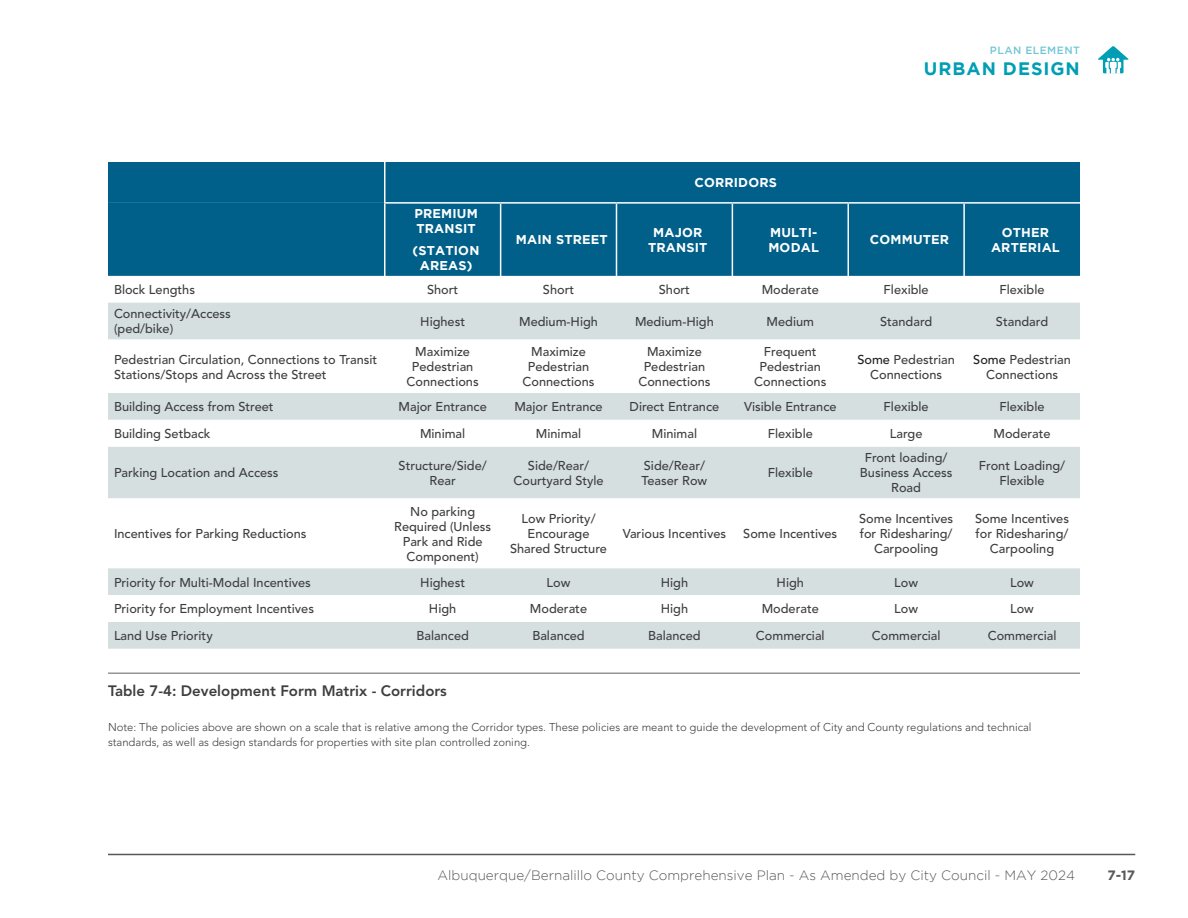
<style>
.page{position:relative;width:1188px;height:918px;background:#fff}
.page>*{position:absolute;margin:0;border:0;box-sizing:border-box;transform-origin:0 0}
.t1{font:700 18px "Gotham";letter-spacing:.055em;color:#009eb5}
.Figure_Title{font:800 15px "Avenir LT Std";color:#3e3e3f}
.t2{font:300 13.5px "Gotham";color:#57585a}
.t3{font:700 13.5px "Gotham";color:#57585a}
.Chart_Table_Text{font:500 12.75px/15px "Avenir LT Std";color:#3e3e3f;text-align:center}
.Chart_Table_-_top_line{font:700 12.75px/15px "Gotham";letter-spacing:.015em;color:#fff;text-align:center}
.Source_Text{font:300 11.25px/15px "Avenir LT Std";color:#3e3e3f}
.t4{font:500 10.5px "Gotham";letter-spacing:.045em;color:#6fc6d5}
.s1{color:#231f20}
</style>
<div class="page">
<hr style="left:108px;top:854px;width:1027px;height:1px;background:#57585a">
<svg style="left:1098px;top:46px;width:31px;height:28px"></svg>
<div style="left:1110px;top:62px;width:7px;height:6px;background:#fff"></div>
<div style="left:108px;top:162px;width:972px;height:41px;background:#00608a"></div>
<div style="left:108px;top:203px;width:972px;height:73px;background:#00608a"></div>
<svg style="left:108px;top:302px;width:972px;height:1px"></svg>
<svg style="left:108px;top:303px;width:972px;height:346px;fill:#d5dfe0"></svg>
<svg style="left:108px;top:420px;width:972px;height:202px"></svg>
<hr style="left:384px;top:202px;width:117px;height:2px;background:#fff">
<hr style="left:384px;top:204px;width:2px;height:72px;background:#fff">
<hr style="left:501px;top:202px;width:115px;height:2px;background:#fff">
<hr style="left:500px;top:204px;width:1px;height:72px;background:#fff">
<hr style="left:616px;top:202px;width:116px;height:2px;background:#fff">
<hr style="left:616px;top:204px;width:1px;height:72px;background:#fff">
<hr style="left:732px;top:202px;width:116px;height:2px;background:#fff">
<hr style="left:732px;top:204px;width:1px;height:72px;background:#fff">
<hr style="left:848px;top:202px;width:116px;height:2px;background:#fff">
<hr style="left:848px;top:204px;width:1px;height:72px;background:#fff">
<hr style="left:964px;top:202px;width:116px;height:2px;background:#fff">
<hr style="left:963px;top:204px;width:2px;height:72px;background:#fff">
<hr style="left:384px;top:162px;width:2px;height:40px;background:#fff">
<hr style="left:108px;top:672px;width:972px;height:2px;background:#939598">
<p class="t4" style="left:990px;top:44px;width:92px">PLAN ELEMENT</p>
<h1 class="t1" style="left:924px;top:58px;width:157px">URBAN DESIGN</h1>
<p class="Chart_Table_-_top_line" style="left:414px;top:206px;width:65px;text-align:left">PREMIUM<br>TRANSIT</p>
<p class="Chart_Table_-_top_line" style="left:413px;top:243px;width:68px">(STATION<br>AREAS)</p>
<p class="Chart_Table_-_top_line" style="left:694px;top:175px;width:84px">CORRIDORS</p>
<p class="Chart_Table_-_top_line" style="left:516px;top:232px;width:93px">MAIN STREET</p>
<p class="Chart_Table_-_top_line" style="left:648px;top:224px;width:61px">MAJOR<br>TRANSIT</p>
<p class="Chart_Table_-_top_line" style="left:768px;top:224px;width:52px;text-align:left">MULTI-<br>MODAL</p>
<p class="Chart_Table_-_top_line" style="left:870px;top:232px;width:81px">COMMUTER</p>
<p class="Chart_Table_-_top_line" style="left:991px;top:224px;width:70px">OTHER<br>ARTERIAL</p>
<p class="Chart_Table_Text" style="left:114px;top:283px;width:83px">Block Lengths</p>
<p class="Chart_Table_Text" style="left:427px;top:283px;width:33px">Short</p>
<p class="Chart_Table_Text" style="left:543px;top:283px;width:33px">Short</p>
<p class="Chart_Table_Text" style="left:659px;top:283px;width:33px">Short</p>
<p class="Chart_Table_Text" style="left:762px;top:283px;width:59px">Moderate</p>
<p class="Chart_Table_Text" style="left:884px;top:283px;width:47px">Flexible</p>
<p class="Chart_Table_Text" style="left:1000px;top:283px;width:47px">Flexible</p>
<p class="Chart_Table_Text" style="left:114px;top:307px;width:118px">Connectivity/Access</p>
<p class="Chart_Table_Text" style="left:114px;top:322px;width:61px">(ped/bike)</p>
<p class="Chart_Table_Text" style="left:420px;top:314px;width:46px">Highest</p>
<p class="Chart_Table_Text" style="left:519px;top:314px;width:80px">Medium-High</p>
<p class="Chart_Table_Text" style="left:635px;top:314px;width:80px">Medium-High</p>
<p class="Chart_Table_Text" style="left:767px;top:314px;width:49px">Medium</p>
<p class="Chart_Table_Text" style="left:880px;top:314px;width:54px">Standard</p>
<p class="Chart_Table_Text" style="left:996px;top:314px;width:54px">Standard</p>
<p class="Chart_Table_Text" style="left:114px;top:352px;width:265px;text-align:left">Pedestrian Circulation, Connections to Transit<br>Stations/Stops and Across the Street</p>
<p class="Chart_Table_Text" style="left:407px;top:344px;width:74px">Maximize<br>Pedestrian<br>Connections</p>
<p class="Chart_Table_Text" style="left:523px;top:344px;width:74px">Maximize<br>Pedestrian<br>Connections</p>
<p class="Chart_Table_Text" style="left:638px;top:344px;width:74px">Maximize<br>Pedestrian<br>Connections</p>
<p class="Chart_Table_Text" style="left:754px;top:344px;width:74px">Frequent<br>Pedestrian<br>Connections</p>
<p class="Chart_Table_Text" style="left:857px;top:352px;width:99px"><span class="s1">Some</span> Pedestrian<br>Connections</p>
<p class="Chart_Table_Text" style="left:973px;top:352px;width:99px"><span class="s1">Some</span> Pedestrian<br>Connections</p>
<p class="Chart_Table_Text" style="left:114px;top:400px;width:161px">Building Access from Street</p>
<p class="Chart_Table_Text" style="left:399px;top:400px;width:90px">Major Entrance</p>
<p class="Chart_Table_Text" style="left:514px;top:400px;width:90px">Major Entrance</p>
<p class="Chart_Table_Text" style="left:630px;top:400px;width:91px">Direct Entrance</p>
<p class="Chart_Table_Text" style="left:744px;top:400px;width:94px">Visible Entrance</p>
<p class="Chart_Table_Text" style="left:884px;top:400px;width:47px">Flexible</p>
<p class="Chart_Table_Text" style="left:1000px;top:400px;width:47px">Flexible</p>
<p class="Chart_Table_Text" style="left:114px;top:426px;width:98px">Building Setback</p>
<p class="Chart_Table_Text" style="left:420px;top:426px;width:47px">Minimal</p>
<p class="Chart_Table_Text" style="left:536px;top:426px;width:47px">Minimal</p>
<p class="Chart_Table_Text" style="left:652px;top:426px;width:47px">Minimal</p>
<p class="Chart_Table_Text" style="left:768px;top:426px;width:47px">Flexible</p>
<p class="Chart_Table_Text" style="left:890px;top:426px;width:34px">Large</p>
<p class="Chart_Table_Text" style="left:993px;top:426px;width:59px">Moderate</p>
<p class="Chart_Table_Text" style="left:114px;top:466px;width:166px">Parking Location and Access</p>
<p class="Chart_Table_Text" style="left:399px;top:458px;width:90px">Structure/Side/<br>Rear</p>
<p class="Chart_Table_Text" style="left:513px;top:458px;width:92px">Side/Rear/<br>Courtyard Style</p>
<p class="Chart_Table_Text" style="left:642px;top:458px;width:67px;text-align:left">Side/Rear/<br>Teaser Row</p>
<p class="Chart_Table_Text" style="left:768px;top:466px;width:47px">Flexible</p>
<p class="Chart_Table_Text" style="left:860px;top:451px;width:94px">Front loading/<br>Business Access<br>Road</p>
<p class="Chart_Table_Text" style="left:979px;top:458px;width:88px">Front Loading/<br>Flexible</p>
<p class="Chart_Table_Text" style="left:114px;top:527px;width:194px">Incentives for Parking Reductions</p>
<p class="Chart_Table_Text" style="left:394px;top:504px;width:98px">No parking<br>Required (Unless<br>Park and Ride<br>Component)</p>
<p class="Chart_Table_Text" style="left:510px;top:512px;width:98px">Low Priority/<br>Encourage<br>Shared Structure</p>
<p class="Chart_Table_Text" style="left:623px;top:527px;width:105px">Various Incentives</p>
<p class="Chart_Table_Text" style="left:743px;top:527px;width:96px">Some Incentives</p>
<p class="Chart_Table_Text" style="left:859px;top:512px;width:96px">Some Incentives for Ridesharing/<br>Carpooling</p>
<p class="Chart_Table_Text" style="left:975px;top:512px;width:96px">Some Incentives for Ridesharing/<br>Carpooling</p>
<p class="Chart_Table_Text" style="left:114px;top:575px;width:198px">Priority for Multi-Modal Incentives</p>
<p class="Chart_Table_Text" style="left:420px;top:575px;width:46px">Highest</p>
<p class="Chart_Table_Text" style="left:547px;top:575px;width:25px">Low</p>
<p class="Chart_Table_Text" style="left:661px;top:575px;width:29px">High</p>
<p class="Chart_Table_Text" style="left:777px;top:575px;width:29px">High</p>
<p class="Chart_Table_Text" style="left:894px;top:575px;width:25px">Low</p>
<p class="Chart_Table_Text" style="left:1010px;top:575px;width:25px">Low</p>
<p class="Chart_Table_Text" style="left:114px;top:602px;width:202px">Priority for Employment Incentives</p>
<p class="Chart_Table_Text" style="left:429px;top:602px;width:29px">High</p>
<p class="Chart_Table_Text" style="left:530px;top:602px;width:59px">Moderate</p>
<p class="Chart_Table_Text" style="left:661px;top:602px;width:29px">High</p>
<p class="Chart_Table_Text" style="left:762px;top:602px;width:59px">Moderate</p>
<p class="Chart_Table_Text" style="left:894px;top:602px;width:25px">Low</p>
<p class="Chart_Table_Text" style="left:1010px;top:602px;width:25px">Low</p>
<p class="Chart_Table_Text" style="left:114px;top:629px;width:100px">Land Use Priority</p>
<p class="Chart_Table_Text" style="left:416px;top:629px;width:54px">Balanced</p>
<p class="Chart_Table_Text" style="left:532px;top:629px;width:54px">Balanced</p>
<p class="Chart_Table_Text" style="left:648px;top:629px;width:54px">Balanced</p>
<p class="Chart_Table_Text" style="left:756px;top:629px;width:70px">Commercial</p>
<p class="Chart_Table_Text" style="left:872px;top:629px;width:70px">Commercial</p>
<p class="Chart_Table_Text" style="left:988px;top:629px;width:70px">Commercial</p>
<p class="Figure_Title" style="left:108px;top:682px;width:340px">Table 7-4: Development Form Matrix - Corridors</p>
<p class="Source_Text" style="left:108px;top:720px;width:925px">Note: The policies above are shown on a scale that is relative among the Corridor types. These policies are meant to guide the development of City and County regulations and technical standards, as well as design standards for properties with site plan controlled zoning.</p>
<p class="t2" style="left:438px;top:868px;width:639px">Albuquerque/Bernalillo County Comprehensive Plan - As Amended by City Council - MAY 2024</p>
<p class="t3" style="left:1107px;top:867px;width:29px">7-17</p>
</div>
